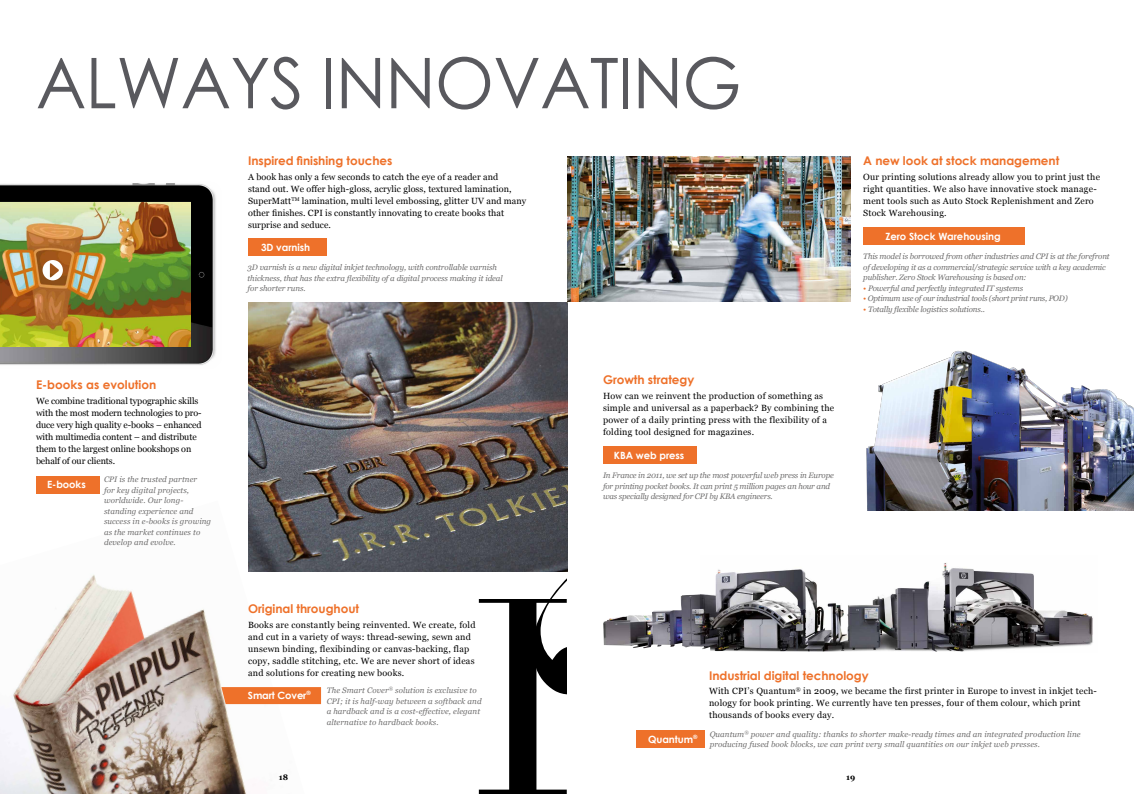
<style>
.page{position:relative;width:1134px;height:794px;background:#fff}
.page>*{position:absolute;margin:0;border:0;box-sizing:border-box;transform-origin:0 0}
.t1{font:70px "Century Gothic";letter-spacing:-.01em;color:#59595e}
.t2{font:700 12px "Century Gothic";letter-spacing:-.005em;color:#ee712a}
.t3{font:700 10px "Century Gothic";letter-spacing:-.005em;color:#fff}
.t4{font:9px/12px "Georgia";letter-spacing:.025em;color:#000}
.t5{font:9px/12px "Georgia";letter-spacing:-.01em;color:#000}
.t6{font:italic 8px/10.5px "Georgia";letter-spacing:-.01em;color:#706f6f}
.t7{font:italic 8px/10.5px "Georgia";letter-spacing:.01em;color:#706f6f}
.t8{font:italic 8px "Georgia";letter-spacing:-.03em;color:#706f6f}
.t9{font:700 8px "Georgia";color:#000}
.s1{color:#ee712a}
</style>
<div class="page">
<img style="left:0;top:574px;width:305px;height:220px">
<img style="left:568px;top:157px;width:282px;height:145px">
<img style="left:603px;top:563px;width:490px;height:89px">
<div style="left:636px;top:730px;width:68px;height:17px;background:#ee712a"></div>
<div style="left:36px;top:476px;width:63px;height:17px;background:#ee712a"></div>
<svg style="left:479px;top:578px;width:88px;height:216px"></svg>
<div style="left:248px;top:239px;width:79px;height:17px;background:#ee712a"></div>
<div style="left:863px;top:228px;width:162px;height:17px;background:#ee712a"></div>
<div style="left:603px;top:446px;width:94px;height:17px;background:#ee712a"></div>
<svg style="left:221px;top:687px;width:100px;height:17px;background:#ed732e"></svg>
<img style="left:0;top:183px;width:216px;height:182px">
<img style="left:0;top:203px;width:191px;height:144px">
<svg style="left:43px;top:260px;width:20px;height:20px"></svg>
<img style="left:866px;top:350px;width:268px;height:160px">
<img style="left:248px;top:303px;width:320px;height:269px">
<h1 class="t1" style="left:36px;top:34px;width:707px">ALWAYS INNOVATING</h1>
<h2 class="t2" style="left:36px;top:375px;width:122px">E-books as evolution</h2>
<p class="t5" style="left:36px;top:394px;width:167px">We combine traditional typographic skills with the most modern technologies to pro&shy;duce very high quality e-books – enhanced with multimedia content – and distribute them to the largest online bookshops on behalf of our clients.</p>
<p class="t3" style="left:47px;top:477px;width:40px">E-books</p>
<p class="t7" style="left:104px;top:474px;width:109px">CPI is the trusted partner<br>for key digital projects, worldwide. Our long&shy;standing experience and success in e-books is growing as the market continues to develop and evolve.</p>
<h2 class="t2" style="left:248px;top:152px;width:146px">Inspired finishing touches</h2>
<p class="t4" style="left:248px;top:170px;width:280px">A book has only a few seconds to catch the eye of a reader and<br>stand out. We offer high-gloss, acrylic gloss, textured lamination, SuperMatt<sup>TM</sup> lamination, multi level embossing, glitter UV and many other finishes. CPI is constantly innovating to create books that surprise and seduce.</p>
<p class="t6" style="left:248px;top:262px;width:257px">3D varnish is a new digital inkjet technology, with controllable varnish thickness, that has the extra flexibility of a digital process making it ideal for shorter runs.</p>
<p class="t3" style="left:261px;top:240px;width:51px">3D varnish</p>
<h2 class="t2" style="left:603px;top:370px;width:93px">Growth strategy</h2>
<p class="t4" style="left:603px;top:389px;width:233px">How can we reinvent the production of something as simple and universal as a paperback? By combining the power of a daily printing press with the flexibility of a folding tool designed for magazines.</p>
<p class="t6" style="left:603px;top:470px;width:232px">In France in 2011, we set up the most powerful web press in Europe for printing pocket books. It can print 5 million pages an hour and was specially designed for CPI by KBA engineers.</p>
<p class="t3" style="left:614px;top:447px;width:72px">KBA web press</p>
<h2 class="t2" style="left:863px;top:151px;width:198px">A new look at stock management</h2>
<p class="t4" style="left:863px;top:170px;width:238px">Our printing solutions already allow you to print just the right quantities. We also have innovative stock manage&shy;ment tools such as Auto Stock Replenishment and Zero Stock Warehousing.</p>
<p class="t3" style="left:885px;top:229px;width:117px">Zero Stock Warehousing</p>
<p class="t6" style="left:863px;top:251px;width:248px">This model is borrowed from other industries and CPI is at the forefront of developing it as a commercial/strategic service with a key academic publisher. Zero Stock Warehousing is based on:</p>
<p class="t6" style="left:863px;top:282px;width:161px"><span class="s1">•</span> Powerful and perfectly integrated IT systems</p>
<p class="t8" style="left:863px;top:293px;width:206px"><span class="s1">•</span> Optimum use of our industrial tools (short print runs, POD)</p>
<p class="t6" style="left:863px;top:303px;width:123px"><span class="s1">•</span> Totally flexible logistics solutions..</p>
<h2 class="t2" style="left:248px;top:599px;width:112px">Original throughout</h2>
<p class="t4" style="left:248px;top:618px;width:229px">Books are constantly being reinvented. We create, fold and cut in a variety of ways: thread-sewing, sewn and unsewn binding, flexibinding or canvas-backing, flap copy, saddle stitching, etc. We are never short of ideas and solutions for creating new books.</p>
<p class="t7" style="left:327px;top:685px;width:156px">The Smart Cover<sup>®</sup> solution is exclusive to CPI; it is half-way between a softback and a hardback and is a cost-effective, elegant alternative to hardback books.</p>
<p class="t3" style="left:248px;top:687px;width:64px">Smart Cover<sup>®</sup></p>
<p class="t3" style="left:648px;top:731px;width:51px">Quantum<sup>®</sup></p>
<h2 class="t2" style="left:709px;top:666px;width:161px">Industrial digital technology</h2>
<p class="t4" style="left:709px;top:685px;width:389px">With CPI’s Quantum<sup>®</sup> in 2009, we became the first printer in Europe to invest in inkjet tech&shy;nology for book printing. We currently have ten presses, four of them colour, which print thousands of books every day.</p>
<p class="t7" style="left:710px;top:728px;width:372px">Quantum<sup>®</sup> power and quality: thanks to shorter make-ready times and an integrated production line producing fused book blocks, we can print very small quantities on our inkjet web presses.</p>
<p class="t9" style="left:279px;top:771px;width:11px">18</p>
<p class="t9" style="left:846px;top:771px;width:11px">19</p>
</div>
